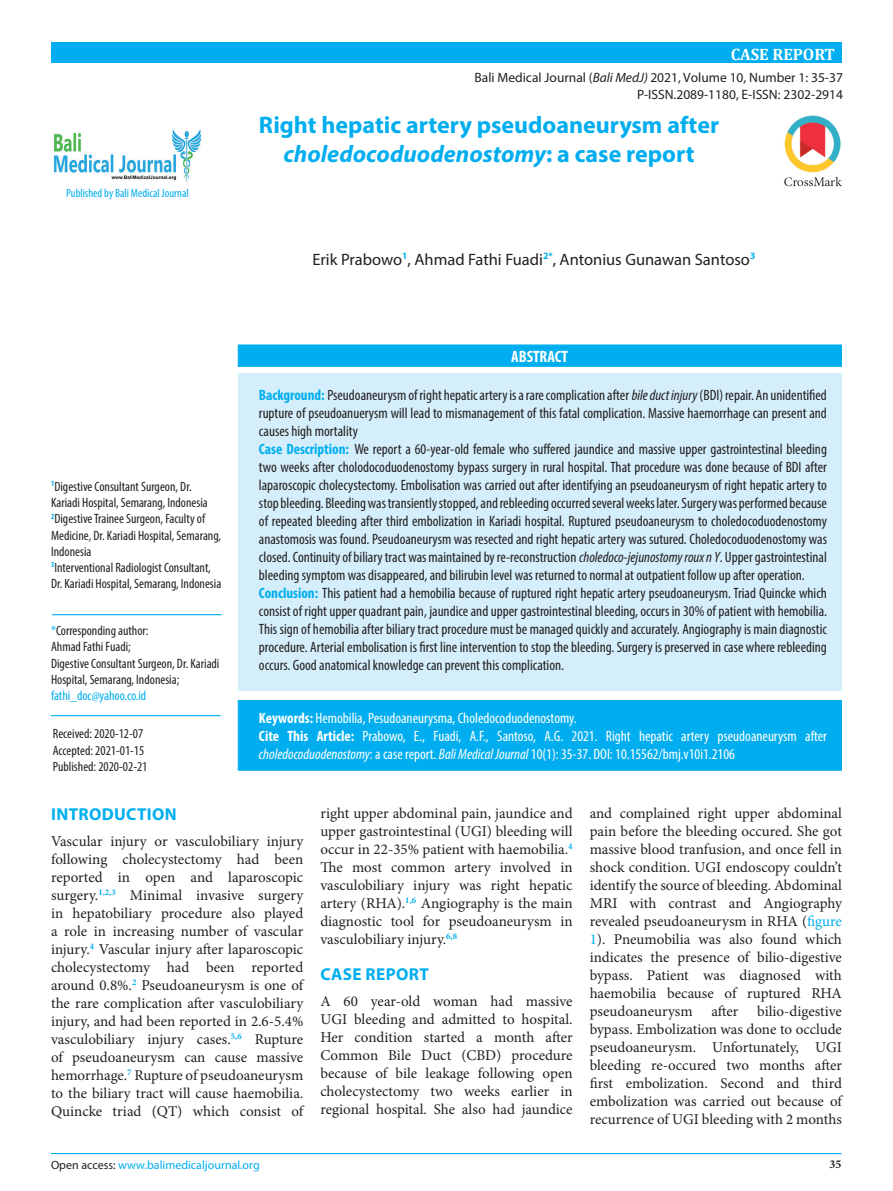
<style>
.page{position:relative;width:893px;height:1191px;background:#fff}
.page>*{position:absolute;margin:0;border:0;box-sizing:border-box;transform-origin:0 0}
.t1{font:700 24px/28.8px "Myriad Pro";color:#00aeef;text-align:center}
.t2{font:700 17.25px "Myriad Pro";letter-spacing:.02em;color:#00aeef}
.t3{font:16.5px "Myriad Pro";color:#231f20}
.t4{font:700 16.5px "Cambria";color:#fff}
.Default{font:700 condensed 16.5px "Myriad Pro";color:#fff}
.t5{font:15px/18px "Minion Pro";color:#231f20;text-align:justify}
.t6{font:condensed 15px/18px "Myriad Pro";color:#231f20;text-align:justify}
.t7{font:condensed 15px/18px "Myriad Pro";color:#fff}
.List_Paragraph{font:condensed 13.5px/16.2px "Myriad Pro";color:#231f20}
.t8{font:13.5px "Myriad Pro";color:#231f20}
.judul{font:12px "Myriad Pro";color:#00aeef}
.judul-2{font:condensed 12px "Myriad Pro";color:#00aeef}
.judul-3{font:700 12px "Minion Pro";color:#231f20}
.s1{font-style:italic}
.s2{color:#00aeef}
.s3{font-weight:700;color:#00aeef}
.s4{font-weight:700}
.s5{color:#231f20}
</style>
<div class="page">
<div style="left:51px;top:43px;width:791px;height:20px;background:#00aeef"></div>
<div style="left:238px;top:344px;width:604px;height:23px;background:#00aeef;border:1px solid #00aeef"></div>
<div style="left:238px;top:373px;width:603px;height:318px;background:#d4effb"></div>
<div style="left:238px;top:700px;width:604px;height:70px;background:#00aeef"></div>
<img style="left:784px;top:115px;width:58px;height:72px">
<hr style="left:52px;top:614px;width:170px;height:1px;background:#00aeef">
<hr style="left:51px;top:715px;width:170px;height:1px;background:#00aeef">
<hr style="left:51px;top:1153px;width:790px;height:1px;background:#00aeef">
<img style="left:53px;top:129px;width:149px;height:54px">
<p class="t4" style="left:731px;top:43px;width:106px">CASE REPORT</p>
<p class="t8" style="left:475px;top:70px;width:370px">Bali Medical Journal (<span class="s1">Bali MedJ)</span> 2021, Volume 10, Number 1: 35-37</p>
<p class="t8" style="left:637px;top:86px;width:207px">P-ISSN.2089-1180, E-ISSN: 2302-2914</p>
<p class="judul-2" style="left:66px;top:186px;width:124px">Published by Bali Medical Journal</p>
<p class="List_Paragraph" style="left:51px;top:478px;width:158px"><sup>1</sup>Digestive Consultant Surgeon, Dr.<br>Kariadi Hospital, Semarang, Indonesia</p>
<p class="List_Paragraph" style="left:51px;top:510px;width:172px"><sup>2</sup>Digestive Trainee Surgeon, Faculty of<br>Medicine, Dr. Kariadi Hospital, Semarang,<br>Indonesia</p>
<p class="List_Paragraph" style="left:51px;top:559px;width:172px"><sup>3</sup>Interventional Radiologist Consultant,<br>Dr. Kariadi Hospital, Semarang, Indonesia</p>
<p class="List_Paragraph" style="left:51px;top:622px;width:99px"><span class="s2">*</span>Corresponding author:</p>
<p class="List_Paragraph" style="left:51px;top:638px;width:81px">Ahmad Fathi Fuadi;</p>
<p class="List_Paragraph" style="left:51px;top:655px;width:170px">Digestive Consultant Surgeon, Dr. Kariadi<br>Hospital, Semarang, Indonesia; <span class="s2">fathi_doc@yahoo.co.id</span></p>
<p class="List_Paragraph" style="left:53px;top:725px;width:92px">Received: 2020-12-07</p>
<p class="List_Paragraph" style="left:53px;top:742px;width:93px">Accepted: 2021-01-15</p>
<p class="List_Paragraph" style="left:53px;top:758px;width:96px">Published: 2020-02-21</p>
<p class="t1" style="left:259px;top:110px;width:462px">Right hepatic artery pseudoaneurysm after <span class="s1">choledocoduodenostomy</span>: a case report</p>
<p class="t3" style="left:312px;top:249px;width:444px">Erik Prabowo<sup>1</sup>, Ahmad Fathi Fuadi<sup>2*</sup>, Antonius Gunawan Santoso<sup>3</sup></p>
<p class="Default" style="left:511px;top:346px;width:58px">ABSTRACT</p>
<p class="t6" style="left:259px;top:385px;width:569px"><span class="s3">Background:</span> Pseudoaneurysm of right hepatic artery is a rare complication after <span class="s1">bile duct injury</span>(BDI) repair. An unidentified rupture of pseudoanuerysm will lead to mismanagement of this fatal complication. Massive haemorrhage can present and causes high mortality</p>
<p class="t6" style="left:259px;top:439px;width:569px"><span class="s3">Case Description:</span> We report a 60-year-old female who suffered jaundice and massive upper gastrointestinal bleeding two weeks after cholodocoduodenostomy bypass surgery in rural hospital. That procedure was done because of BDI after laparoscopic cholecystectomy. Embolisation was carried out after identifying an pseudoaneurysm of right hepatic artery to stop bleeding. Bleeding was transiently stopped, and rebleeding occurred several weeks later. Surgery was performed because of repeated bleeding after third embolization in Kariadi hospital. Ruptured pseudoaneurysm to choledocoduodenostomy anastomosis was found. Pseudoaneurysm was resected and right hepatic artery was sutured. Choledocoduodenostomy was closed. Continuity of biliary tract was maintained by re-reconstruction <span class="s1">choledoco-jejunostomy roux n Y</span>. Upper gastrointestinal bleeding symptom was disappeared, and bilirubin level was returned to normal at outpatient follow up after operation.</p>
<p class="t6" style="left:259px;top:583px;width:570px"><span class="s3">Conclusion:</span> This patient had a hemobilia because of ruptured right hepatic artery pseudoaneurysm. Triad Quincke which consist of right upper quadrant pain, jaundice and upper gastrointestinal bleeding, occurs in 30% of patient with hemobilia.<br>This sign of hemobilia after biliary tract procedure must be managed quickly and accurately. Angiography is main diagnostic procedure. Arterial embolisation is first line intervention to stop the bleeding. Surgery is preserved in case where rebleeding occurs. Good anatomical knowledge can prevent this complication.</p>
<p class="t7" style="left:259px;top:709px;width:319px"><span class="s4">Keywords:</span> Hemobilia, Pesudoaneurysma, Choledocoduodenostomy.</p>
<p class="t7" style="left:259px;top:727px;width:569px"><span class="s4">Cite This Article:</span> Prabowo, E., Fuadi, A.F., Santoso, A.G. 2021. Right hepatic artery pseudoaneurysm after <span class="s1">choledocoduodenostomy</span>: a case report. <span class="s1">Bali Medical Journal</span> 10(1): 35-37. DOI: 10.15562/bmj.v10i1.2106</p>
<p class="t2" style="left:51px;top:802px;width:127px">INTRODUCTION</p>
<p class="t5" style="left:51px;top:832px;width:254px">Vascular injury or vasculobiliary injury following cholecystectomy had been reported in open and laparoscopic surgery.<sup>1,2,3</sup> Minimal invasive surgery in hepatobiliary procedure also played a role in increasing number of vascular injury.<sup>4</sup> Vascular injury after laparoscopic cholecystectomy had been reported around 0.8%.<sup>2</sup> Pseudoaneurysm is one of the rare complication after vasculobiliary injury, and had been reported in 2.6-5.4% vasculobiliary injury cases.<sup>5,6</sup> Rupture of pseudoaneurysm can cause massive hemorrhage.<sup>7</sup> Rupture of pseudoaneurysm to the biliary tract will cause haemobilia.<br>Quincke triad (QT) which consist of</p>
<p class="t5" style="left:320px;top:804px;width:254px">right upper abdominal pain, jaundice and upper gastrointestinal (UGI) bleeding will occur in 22-35% patient with haemobilia.<sup>4<br></sup>The most common artery involved in vasculobiliary injury was right hepatic artery (RHA).<sup>1,6</sup> Angiography is the main diagnostic tool for pseudoaneurysm in vasculobiliary injury.<sup>6,8</sup></p>
<p class="t2" style="left:320px;top:962px;width:110px">CASE REPORT</p>
<p class="t5" style="left:320px;top:992px;width:254px">A 60 year-old woman had massive UGI bleeding and admitted to hospital.<br>Her condition started a month after Common Bile Duct (CBD) procedure because of bile leakage following open cholecystectomy two weeks earlier in regional hospital. She also had jaundice</p>
<p class="judul" style="left:51px;top:1157px;width:210px"><span class="s5">Open access:</span> www.balimedicaljournal.org</p>
<p class="t5" style="left:590px;top:804px;width:254px">and complained right upper abdominal pain before the bleeding occured. She got massive blood tranfusion, and once fell in shock condition. UGI endoscopy couldn’t identify the source of bleeding. Abdominal MRI with contrast and Angiography revealed pseudoaneurysm in RHA (<span class="s2">figure 1</span>). Pneumobilia was also found which indicates the presence of bilio-digestive bypass. Patient was diagnosed with haemobilia because of ruptured RHA pseudoaneurysm after bilio-digestive bypass. Embolization was done to occlude pseudoaneurysm. Unfortunately, UGI bleeding re-occured two months after first embolization. Second and third embolization was carried out because of recurrence of UGI bleeding with 2 months</p>
<p class="judul-3" style="left:829px;top:1156px;width:13px">35</p>
</div>
